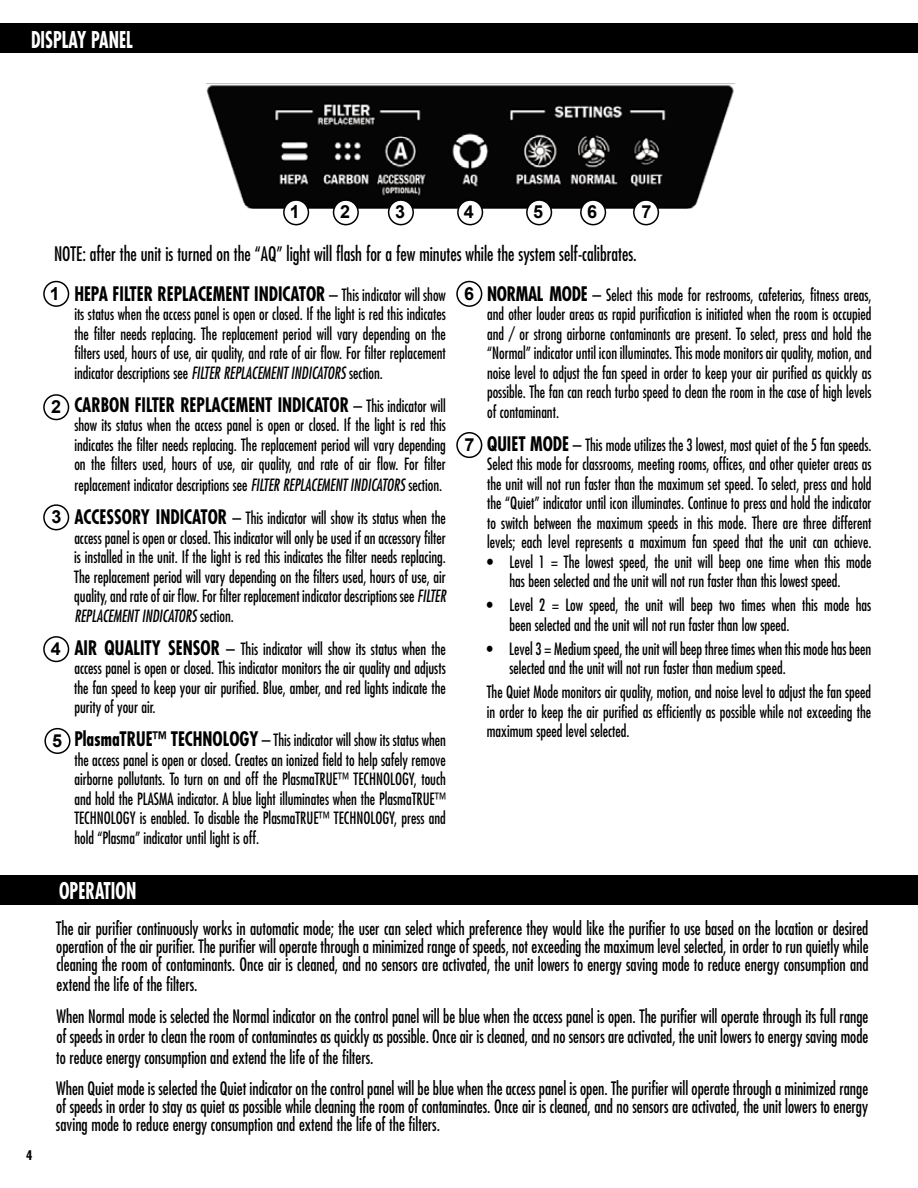
<style>
.page{position:relative;width:918px;height:1188px;background:#fff}
.page>*{position:absolute;margin:0;border:0;box-sizing:border-box;transform-origin:0 0}
.t1{font:700 condensed 22.5px "Futura Std";color:#fff;scale:.8 1}
.t2{font:700 condensed 19.5px "Futura Std";color:#000;scale:.9 1}
.t3{font:condensed 19.5px "Futura Std";color:#000;scale:.9 1}
.t4{font:condensed 18px/18.5px "Futura Std";color:#000;text-align:justify;scale:.9 1}
.t5{font:700 18px "Arial";color:#000}
.t6{font:condensed 16.5px/19.5px "Futura Std";color:#000;text-align:justify;scale:.9 1}
.t7{font:700 condensed 12.9px "Futura Std";color:#000}
.s1{font-weight:400}
.s2{font-weight:400;font-size:16.5px}
.s3{font-style:italic}
.s4{font-weight:700;font-size:19.5px}
.s5{font-size:19.5px}
</style>
<div class="page">
<div style="left:0;top:875px;width:918px;height:30px;background:#000"></div>
<div style="left:0;top:24px;width:918px;height:29px;background:#000"></div>
<div style="left:43px;top:281px;width:26px;height:26px;border:2px solid #000;border-radius:50%"></div>
<div style="left:44px;top:728px;width:27px;height:26px;border:2px solid #000;border-radius:50%"></div>
<div style="left:43px;top:394px;width:26px;height:26px;border:2px solid #000;border-radius:50%"></div>
<div style="left:456px;top:281px;width:26px;height:26px;border:2px solid #000;border-radius:50%"></div>
<div style="left:43px;top:504px;width:26px;height:26px;border:2px solid #000;border-radius:50%"></div>
<div style="left:456px;top:432px;width:26px;height:26px;border:2px solid #000;border-radius:50%"></div>
<div style="left:43px;top:636px;width:26px;height:26px;border:2px solid #000;border-radius:50%"></div>
<img style="left:206px;top:83px;width:528px;height:125px">
<div style="left:284px;top:200px;width:24px;height:25px;background:#fff;border-radius:50%"></div>
<div style="left:283px;top:199px;width:26px;height:26px;border:2px solid #000;border-radius:50%"></div>
<div style="left:334px;top:200px;width:24px;height:25px;background:#fff;border-radius:50%"></div>
<div style="left:333px;top:199px;width:26px;height:26px;border:2px solid #000;border-radius:50%"></div>
<div style="left:389px;top:200px;width:24px;height:25px;background:#fff;border-radius:50%"></div>
<div style="left:388px;top:199px;width:26px;height:26px;border:2px solid #000;border-radius:50%"></div>
<div style="left:458px;top:200px;width:24px;height:25px;background:#fff;border-radius:50%"></div>
<div style="left:457px;top:199px;width:26px;height:26px;border:2px solid #000;border-radius:50%"></div>
<div style="left:527px;top:200px;width:24px;height:25px;background:#fff;border-radius:50%"></div>
<div style="left:526px;top:199px;width:26px;height:26px;border:2px solid #000;border-radius:50%"></div>
<div style="left:581px;top:200px;width:24px;height:25px;background:#fff;border-radius:50%"></div>
<div style="left:580px;top:199px;width:26px;height:26px;border:2px solid #000;border-radius:50%"></div>
<div style="left:634px;top:200px;width:24px;height:25px;background:#fff;border-radius:50%"></div>
<div style="left:633px;top:199px;width:26px;height:26px;border:2px solid #000;border-radius:50%"></div>
<h1 class="t1" style="left:31px;top:25px;width:129px">DISPLAY PANEL</h1>
<p class="t5" style="left:290px;top:200px;width:12px">1</p>
<p class="t5" style="left:340px;top:200px;width:12px">2</p>
<p class="t5" style="left:395px;top:200px;width:12px">3</p>
<p class="t5" style="left:464px;top:200px;width:12px">4</p>
<p class="t5" style="left:533px;top:200px;width:12px">5</p>
<p class="t5" style="left:587px;top:200px;width:12px">6</p>
<p class="t5" style="left:642px;top:200px;width:12px">7</p>
<p class="t3" style="left:54px;top:242px;width:649px">NOTE: after the unit is turned on the “AQ” light will flash for a few minutes while the system self-calibrates.</p>
<p class="t5" style="left:50px;top:282px;width:12px">1</p>
<p class="t5" style="left:51px;top:395px;width:12px">2</p>
<p class="t5" style="left:51px;top:505px;width:12px">3</p>
<p class="t5" style="left:51px;top:637px;width:12px">4</p>
<p class="t5" style="left:52px;top:729px;width:12px">5</p>
<p class="t2" style="left:74px;top:282px;width:414px">HEPA FILTER REPLACEMENT INDICATOR <span class="s1">–</span> <span class="s2">This indicator will show</span></p>
<p class="t6" style="left:74px;top:304px;width:414px">its status when the access panel is open or closed. If the light is red this indicates the filter needs replacing. The replacement period will vary depending on the filters used, hours of use, air quality, and rate of air flow. For filter replacement indicator descriptions see <span class="s3">FILTER REPLACEMENT INDICATORS</span> section.</p>
<p class="t2" style="left:74px;top:393px;width:414px">CARBON FILTER REPLACEMENT INDICATOR <span class="s1">–</span> <span class="s2">This indicator will</span></p>
<p class="t6" style="left:74px;top:415px;width:414px">show its status when the access panel is open or closed. If the light is red this indicates the filter needs replacing. The replacement period will vary depending on the filters used, hours of use, air quality, and rate of air flow. For filter</p>
<p class="t6" style="left:74px;top:469px;width:414px;line-height:33px">replacement indicator descriptions see <span class="s3">FILTER REPLACEMENT INDICATORS</span> section.<br><span class="s4">ACCESSORY INDICATOR</span> <span class="s5">–</span> This indicator will show its status when the</p>
<p class="t6" style="left:74px;top:528px;width:414px">access panel is open or closed. This indicator will only be used if an accessory filter is installed in the unit. If the light is red this indicates the filter needs replacing.<br>The replacement period will vary depending on the filters used, hours of use, air quality, and rate of air flow. For filter replacement indicator descriptions see <span class="s3">FILTER REPLACEMENT INDICATORS</span> section.</p>
<p class="t6" style="left:74px;top:639px;width:414px"><span class="s4">AIR QUALITY SENSOR</span> <span class="s5">–</span> This indicator will show its status when the access panel is open or closed. This indicator monitors the air quality and adjusts the fan speed to keep your air purified. Blue, amber, and red lights indicate the purity of your air.</p>
<p class="t6" style="left:74px;top:730px;width:414px"><span class="s4">PlasmaTRUE™ TECHNOLOGY</span> <span class="s5">–</span> This indicator will show its status when the access panel is open or closed. Creates an ionized field to help safely remove airborne pollutants. To turn on and off the PlasmaTRUE™ TECHNOLOGY, touch and hold the PLASMA indicator. A blue light illuminates when the PlasmaTRUE™ TECHNOLOGY is enabled. To disable the PlasmaTRUE™ TECHNOLOGY, press and hold “Plasma” indicator until light is off.</p>
<p class="t5" style="left:464px;top:282px;width:12px">6</p>
<p class="t5" style="left:465px;top:433px;width:12px">7</p>
<p class="t6" style="left:487px;top:285px;width:429px"><span class="s4">NORMAL MODE</span> <span class="s5">–</span> Select this mode for restrooms, cafeterias, fitness areas, and other louder areas as rapid purification is initiated when the room is occupied and / or strong airborne contaminants are present. To select, press and hold the “Normal” indicator until icon illuminates. This mode monitors air quality, motion, and noise level to adjust the fan speed in order to keep your air purified as quickly as possible. The fan can reach turbo speed to clean the room in the case of high levels of contaminant.</p>
<p class="t6" style="left:487px;top:435px;width:429px"><span class="s4">QUIET MODE</span> <span class="s5">–</span> This mode utilizes the 3 lowest, most quiet of the 5 fan speeds.<br>Select this mode for classrooms, meeting rooms, offices, and other quieter areas as the unit will not run faster than the maximum set speed. To select, press and hold the “Quiet” indicator until icon illuminates. Continue to press and hold the indicator to switch between the maximum speeds in this mode. There are three different levels; each level represents a maximum fan speed that the unit can achieve.</p>
<p class="t6" style="left:487px;top:552px;width:429px;text-align:center">• Level 1 = The lowest speed, the unit will beep one time when this mode has been selected and the unit will not run faster than this lowest speed.</p>
<p class="t6" style="left:509px;top:595px;width:404px;text-indent:-22px">• Level 2 = Low speed, the unit will beep two times when this mode has been selected and the unit will not run faster than low speed.</p>
<p class="t6" style="left:509px;top:639px;width:404px;text-indent:-23px">• Level 3 = Medium speed, the unit will beep three times when this mode has been selected and the unit will not run faster than medium speed.</p>
<p class="t6" style="left:487px;top:682px;width:429px">The Quiet Mode monitors air quality, motion, and noise level to adjust the fan speed in order to keep the air purified as efficiently as possible while not exceeding the maximum speed level selected.</p>
<p class="t7" style="left:26px;top:1148px;width:8px">4</p>
<h1 class="t1" style="left:59px;top:877px;width:98px">OPERATION</h1>
<p class="t4" style="left:56px;top:919px;width:904px">The air purifier continuously works in automatic mode; the user can select which preference they would like the purifier to use based on the location or desired operation of the air purifier. The purifier will operate through a minimized range of speeds, not exceeding the maximum level selected, in order to run quietly while cleaning the room of contaminants. Once air is cleaned, and no sensors are activated, the unit lowers to energy saving mode to reduce energy consumption and extend the life of the filters.</p>
<p class="t4" style="left:56px;top:1007px;width:904px;line-height:20.2px">When Normal mode is selected the Normal indicator on the control panel will be blue when the access panel is open. The purifier will operate through its full range of speeds in order to clean the room of contaminates as quickly as possible. Once air is cleaned, and no sensors are activated, the unit lowers to energy saving mode to reduce energy consumption and extend the life of the filters.</p>
<p class="t4" style="left:56px;top:1080px;width:904px;line-height:18px">When Quiet mode is selected the Quiet indicator on the control panel will be blue when the access panel is open. The purifier will operate through a minimized range of speeds in order to stay as quiet as possible while cleaning the room of contaminates. Once air is cleaned, and no sensors are activated, the unit lowers to energy saving mode to reduce energy consumption and extend the life of the filters.</p>
</div>
